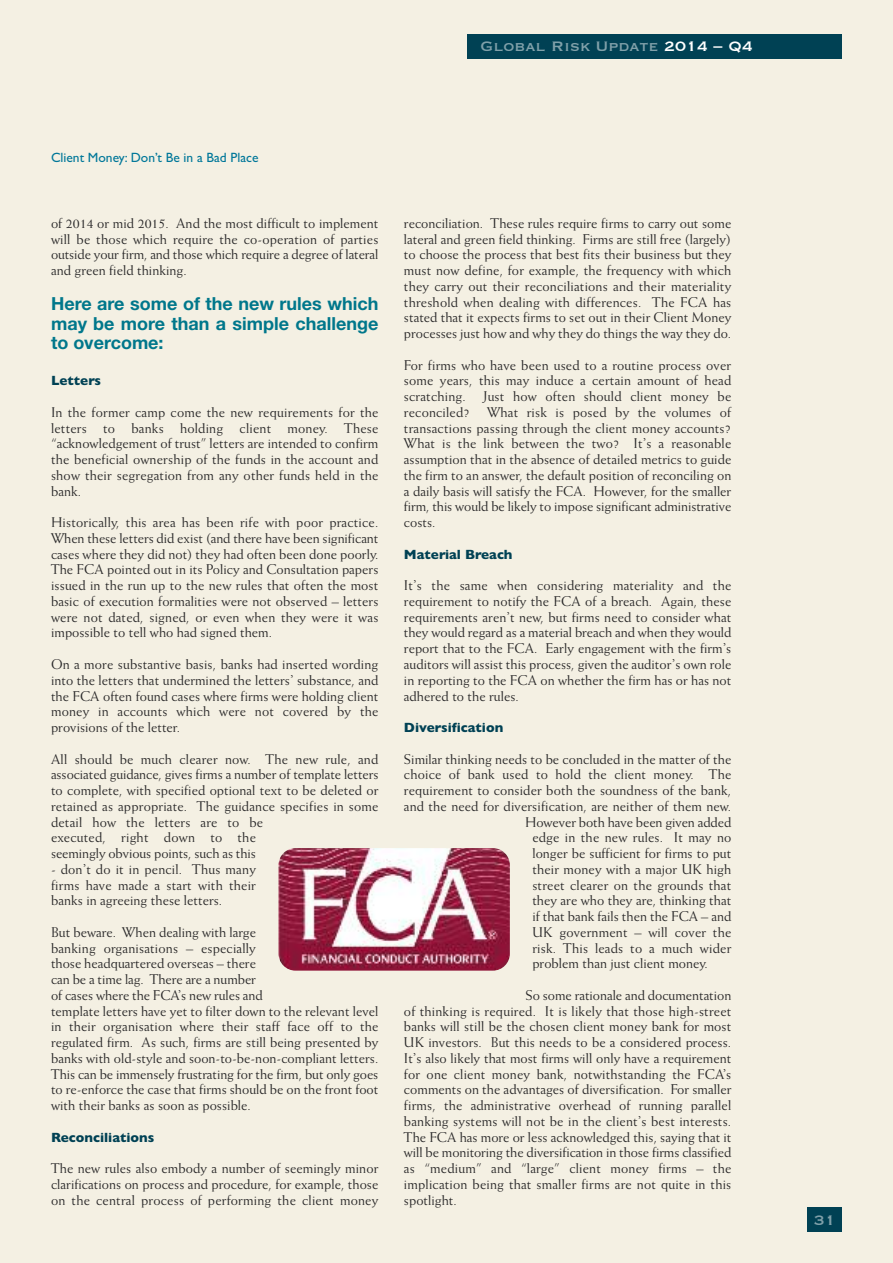
<style>
.page{position:relative;width:893px;height:1263px;background:#f4f0e3}
.page>*{position:absolute;margin:0;border:0;box-sizing:border-box;transform-origin:0 0}
.t1{font:700 18px/19.5px "Helvetica Neue";color:#00778b;text-align:justify}
.t2{font:18px "Copperplate";color:#80a0a9}
.t3{font:14.25px/15.8px "Weiss BT";color:#272627;text-align:justify}
.t4{font:700 13.5px "Gill Sans";color:#004154}
.t5{font:13.5px "Gill Sans";color:#079}
.s1{color:#fff}
</style>
<div class="page">
<div style="left:468px;top:34px;width:374px;height:24px;background:#004154"></div>
<div style="left:808px;top:1208px;width:34px;height:24px;background:#004154"></div>
<img style="left:278px;top:848px;width:232px;height:123px;border-radius:17px">
<p class="t2" style="left:480px;top:34px;width:274px">Global Risk Update <span class="s1">2014 – Q4</span></p>
<p class="t5" style="left:51px;top:150px;width:209px">Client Money: Don’t Be in a Bad Place</p>
<p class="t3" style="left:51px;top:216px;width:329px">of 2014 or mid 2015. And the most difficult to implement will be those which require the co-operation of parties outside your firm, and those which require a degree of lateral and green field thinking.</p>
<p class="t1" style="left:51px;top:296px;width:329px">Here are some of the new rules which may be more than a simple challenge to overcome:</p>
<p class="t4" style="left:51px;top:373px;width:52px">Letters</p>
<p class="t3" style="left:51px;top:405px;width:329px">In the former camp come the new requirements for the letters to banks holding client money. These “acknowledgement of trust” letters are intended to confirm the beneficial ownership of the funds in the account and show their segregation from any other funds held in the bank.</p>
<p class="t3" style="left:51px;top:516px;width:329px">Historically, this area has been rife with poor practice.<br>When these letters did exist (and there have been significant cases where they did not) they had often been done poorly.<br>The FCA pointed out in its Policy and Consultation papers issued in the run up to the new rules that often the most basic of execution formalities were not observed – letters were not dated, signed, or even when they were it was impossible to tell who had signed them.</p>
<p class="t3" style="left:51px;top:657px;width:329px">On a more substantive basis, banks had inserted wording into the letters that undermined the letters’ substance, and the FCA often found cases where firms were holding client money in accounts which were not covered by the provisions of the letter.</p>
<p class="t3" style="left:51px;top:752px;width:329px;text-align:left">All should be much clearer now. The new rule, and associated guidance, gives firms a number of template letters to complete, with specified optional text to be deleted or retained as appropriate. The guidance specifies in some detail how the letters are to be<br>executed, right down to the<br>seemingly obvious points, such as this</p>
<p class="t3" style="left:51px;top:862px;width:206px">- don’t do it in pencil. Thus many firms have made a start with their banks in agreeing these letters.</p>
<p class="t3" style="left:51px;top:925px;width:329px;text-align:left">But beware. When dealing with large<br>banking organisations – especially<br>those headquartered overseas – there<br>can be a time lag. There are a number<br>of cases where the FCA’s new rules and<br>template letters have yet to filter down to the relevant level in their organisation where their staff face off to the regulated firm. As such, firms are still being presented by banks with old-style and soon-to-be-non-compliant letters.<br>This can be immensely frustrating for the firm, but only goes to re-enforce the case that firms should be on the front foot with their banks as soon as possible.</p>
<p class="t4" style="left:51px;top:1129px;width:105px">Reconciliations</p>
<p class="t3" style="left:51px;top:1161px;width:329px">The new rules also embody a number of seemingly minor clarifications on process and procedure, for example, those on the central process of performing the client money</p>
<p class="t3" style="left:404px;top:216px;width:329px">reconciliation. These rules require firms to carry out some lateral and green field thinking. Firms are still free (largely) to choose the process that best fits their business but they must now define, for example, the frequency with which they carry out their reconciliations and their materiality threshold when dealing with differences. The FCA has stated that it expects firms to set out in their Client Money processes just how and why they do things the way they do.</p>
<p class="t3" style="left:404px;top:358px;width:329px">For firms who have been used to a routine process over some years, this may induce a certain amount of head scratching. Just how often should client money be reconciled? What risk is posed by the volumes of transactions passing through the client money accounts?<br>What is the link between the two? It’s a reasonable assumption that in the absence of detailed metrics to guide the firm to an answer, the default position of reconciling on a daily basis will satisfy the FCA. However, for the smaller firm, this would be likely to impose significant administrative costs.</p>
<p class="t4" style="left:404px;top:546px;width:110px">Material Breach</p>
<p class="t3" style="left:404px;top:579px;width:329px">It’s the same when considering materiality and the requirement to notify the FCA of a breach. Again, these requirements aren’t new, but firms need to consider what they would regard as a material breach and when they would report that to the FCA. Early engagement with the firm’s auditors will assist this process, given the auditor’s own role in reporting to the FCA on whether the firm has or has not adhered to the rules.</p>
<p class="t4" style="left:404px;top:719px;width:101px">Diversification</p>
<p class="t3" style="left:404px;top:752px;width:329px">Similar thinking needs to be concluded in the matter of the</p>
<p class="t3" style="left:404px;top:768px;width:329px">choice of bank used to hold the client money. The</p>
<p class="t3" style="left:404px;top:783px;width:329px">requirement to consider both the soundness of the bank,</p>
<p class="t3" style="left:404px;top:799px;width:329px">and the need for diversification, are neither of them new.</p>
<p class="t3" style="left:525px;top:815px;width:208px">However both have been given added</p>
<p class="t3" style="left:532px;top:831px;width:201px">edge in the new rules. It may no</p>
<p class="t3" style="left:532px;top:846px;width:201px">longer be sufficient for firms to put</p>
<p class="t3" style="left:532px;top:862px;width:201px">their money with a major UK high</p>
<p class="t3" style="left:532px;top:878px;width:201px">street clearer on the grounds that</p>
<p class="t3" style="left:532px;top:894px;width:201px">they are who they are, thinking that</p>
<p class="t3" style="left:532px;top:909px;width:201px">if that bank fails then the FCA – and</p>
<p class="t3" style="left:532px;top:925px;width:201px">UK government – will cover the</p>
<p class="t3" style="left:532px;top:941px;width:201px">risk. This leads to a much wider</p>
<p class="t3" style="left:532px;top:957px;width:177px">problem than just client money.</p>
<p class="t3" style="left:404px;top:988px;width:329px;text-indent:122px">So some rationale and documentation of thinking is required. It is likely that those high-street banks will still be the chosen client money bank for most UK investors. But this needs to be a considered process.<br>It’s also likely that most firms will only have a requirement for one client money bank, notwithstanding the FCA’s comments on the advantages of diversification. For smaller firms, the administrative overhead of running parallel banking systems will not be in the client’s best interests.<br>The FCA has more or less acknowledged this, saying that it will be monitoring the diversification in those firms classified as “medium” and “large” client money firms – the implication being that smaller firms are not quite in this spotlight.</p>
<p class="t2" style="left:814px;top:1208px;width:23px">31</p>
</div>
